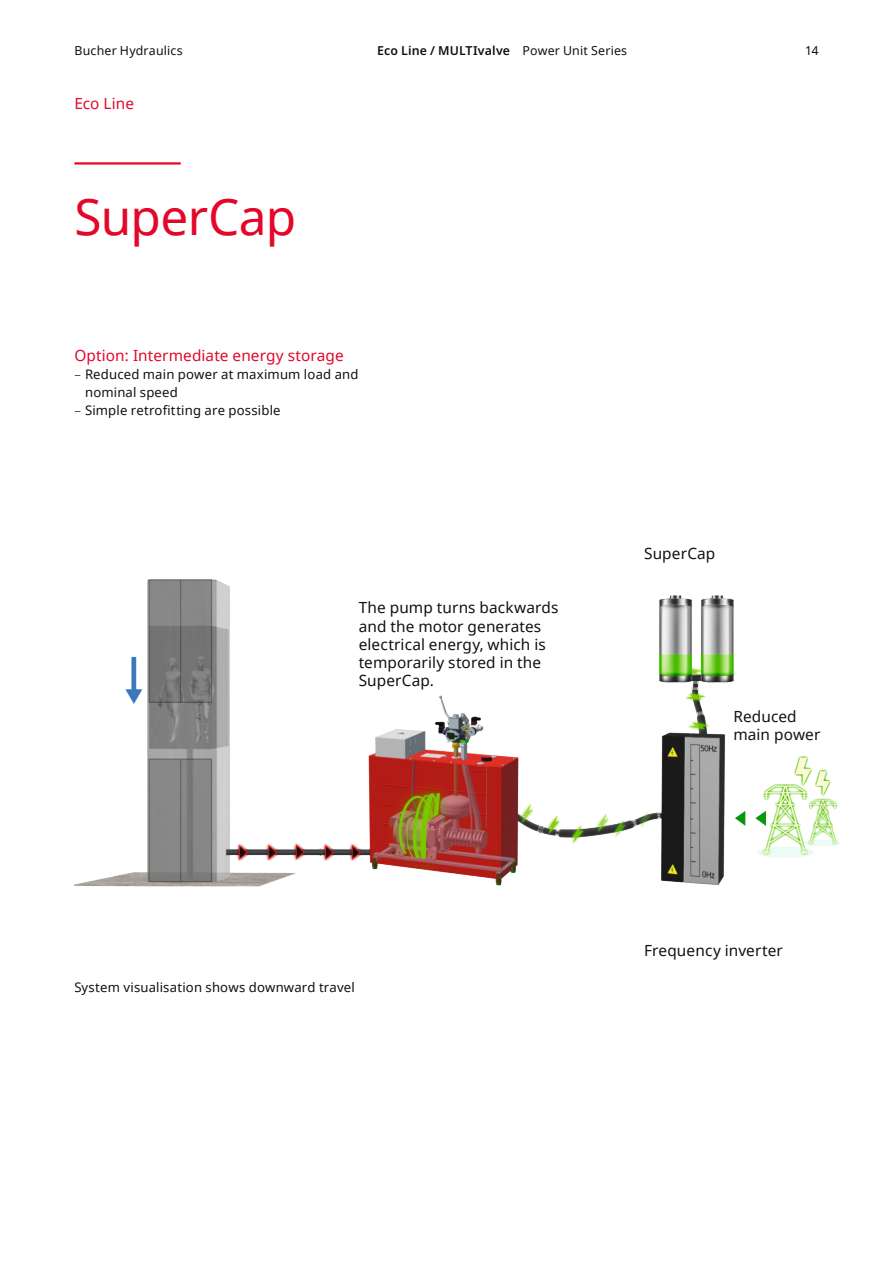
<style>
.page{position:relative;width:893px;height:1263px;background:#fff}
.page>*{position:absolute;margin:0;border:0;box-sizing:border-box;transform-origin:0 0}
.t1{font:49.5px "Noto Sans";letter-spacing:-.01em;color:#e30729}
.t2{font:15.3px/18px "Noto Sans";letter-spacing:.005em;color:#11110f}
.t3{font:15.3px "Noto Sans";letter-spacing:.005em;color:#e30729}
.t4{font:13.2px/18px "Noto Sans";letter-spacing:.015em;color:#11110f}
.t5{font:600 12.3px "Noto Sans";letter-spacing:.015em;color:#11110f}
.t6{font:12.3px "Noto Sans";letter-spacing:.015em;color:#11110f}
.s1{font-weight:400}
.s2{font-weight:300}
</style>
<div class="page">
<img style="left:74px;top:579px;width:660px;height:308px">
<img style="left:733px;top:755px;width:108px;height:105px">
<hr style="left:74px;top:162px;width:107px;height:3px;background:#e30729">
<p class="t6" style="left:74px;top:43px;width:110px">Bucher Hydraulics</p>
<p class="t5" style="left:377px;top:42px;width:252px">Eco Line / MULTIvalve <span class="s1">Power Unit Series</span></p>
<p class="t6" style="left:805px;top:43px;width:15px">14</p>
<p class="t3" style="left:74px;top:93px;width:61px">Eco Line</p>
<h1 class="t1" style="left:74px;top:183px;width:223px">SuperCap</h1>
<p class="t3" style="left:74px;top:345px;width:271px">Option: Intermediate energy storage</p>
<p class="t4" style="left:85px;top:366px;width:275px;text-indent:-11px"><span class="s2">–</span> Reduced main power at maximum load and nominal speed</p>
<p class="t4" style="left:74px;top:402px;width:208px"><span class="s2">–</span> Simple retrofitting are possible</p>
<p class="t2" style="left:359px;top:599px;width:201px">The pump turns backwards and the motor generates electrical energy, which is temporarily stored in the<br>SuperCap.</p>
<p class="t4" style="left:74px;top:978px;width:282px">System visualisation shows downward travel</p>
<p class="t2" style="left:644px;top:545px;width:73px">SuperCap</p>
<p class="t2" style="left:733px;top:707px;width:88px">Reduced main power</p>
<p class="t2" style="left:644px;top:941px;width:140px">Frequency inverter</p>
</div>
